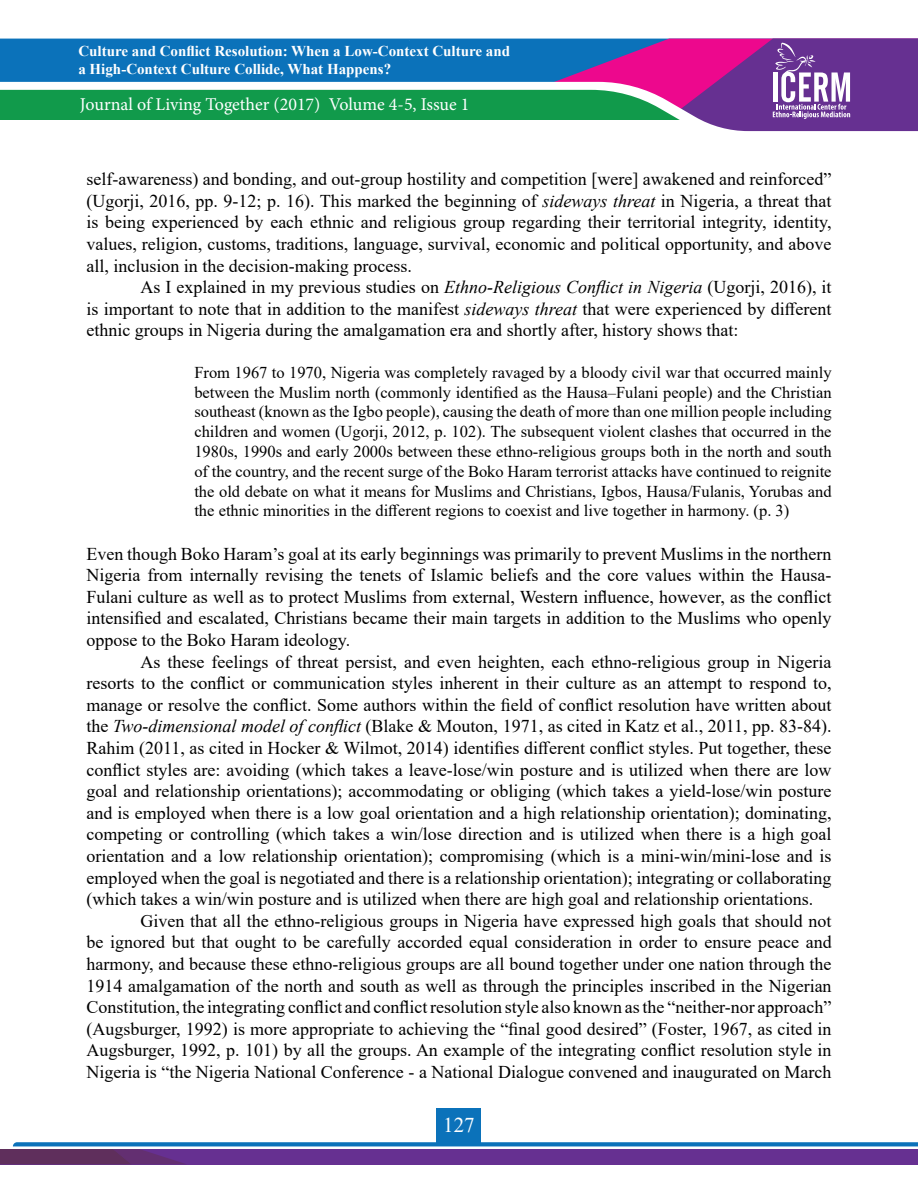
<style>
.page{position:relative;width:918px;height:1188px;background:#fff}
.page>*{position:absolute;margin:0;border:0;box-sizing:border-box;transform-origin:0 0}
.t1{font:21px "Times New Roman";color:#fff}
.No_Spacing{font:18px/21.6px "Times New Roman";color:#000;text-align:justify}
.t2{font:18px "Minion Pro";letter-spacing:-.005em;color:#fff}
.No_Spacing-2{font:16.5px/19.8px "Times New Roman";color:#000;text-align:justify}
.t3{font:700 15px "Times New Roman";color:#fff}
.s1{font-style:italic}
</style>
<div class="page">
<div style="left:0;top:39px;width:539px;height:43px;background:#0b72ba"></div>
<div style="left:0;top:89px;width:539px;height:31px;background:#119a4b"></div>
<svg style="left:539px;top:39px;width:379px;height:93px;background:#88589e"></svg>
<div style="left:437px;top:1108px;width:44px;height:37px;background:#0b72ba"></div>
<svg style="left:0;top:1142px;width:918px;height:22px;background:#6756a1"></svg>
<p class="t3" style="left:78px;top:40px;width:433px">Culture and Conflict Resolution: When a Low-Context Culture and</p>
<p class="t3" style="left:78px;top:58px;width:314px">a High-Context Culture Collide, What Happens?</p>
<p class="t2" style="left:80px;top:92px;width:391px">Journal of Living Together (2017) Volume 4-5, Issue 1</p>
<p class="No_Spacing" style="left:86px;top:168px;width:747px">self-awareness) and bonding, and out-group hostility and competition [were] awakened and reinforced” (Ugorji, 2016, pp. 9-12; p. 16). This marked the beginning of <span class="s1">sideways threat</span> in Nigeria, a threat that is being experienced by each ethnic and religious group regarding their territorial integrity, identity, values, religion, customs, traditions, language, survival, economic and political opportunity, and above all, inclusion in the decision-making process.</p>
<p class="No_Spacing" style="left:86px;top:276px;width:747px;text-indent:54px">As I explained in my previous studies on <span class="s1">Ethno-Religious Conflict in Nigeria</span> (Ugorji, 2016), it is important to note that in addition to the manifest <span class="s1">sideways threat</span> that were experienced by different ethnic groups in Nigeria during the amalgamation era and shortly after, history shows that:</p>
<p class="No_Spacing-2" style="left:194px;top:362px;width:639px">From 1967 to 1970, Nigeria was completely ravaged by a bloody civil war that occurred mainly between the Muslim north (commonly identified as the Hausa–Fulani people) and the Christian southeast (known as the Igbo people), causing the death of more than one million people including children and women (Ugorji, 2012, p. 102). The subsequent violent clashes that occurred in the 1980s, 1990s and early 2000s between these ethno-religious groups both in the north and south of the country, and the recent surge of the Boko Haram terrorist attacks have continued to reignite the old debate on what it means for Muslims and Christians, Igbos, Hausa/Fulanis, Yorubas and the ethnic minorities in the different regions to coexist and live together in harmony. (p. 3)</p>
<p class="No_Spacing" style="left:86px;top:542px;width:747px">Even though Boko Haram’s goal at its early beginnings was primarily to prevent Muslims in the northern Nigeria from internally revising the tenets of Islamic beliefs and the core values within the Hausa-Fulani culture as well as to protect Muslims from external, Western influence, however, as the conflict intensified and escalated, Christians became their main targets in addition to the Muslims who openly oppose to the Boko Haram ideology.</p>
<p class="No_Spacing" style="left:86px;top:650px;width:747px;text-indent:54px">As these feelings of threat persist, and even heighten, each ethno-religious group in Nigeria resorts to the conflict or communication styles inherent in their culture as an attempt to respond to, manage or resolve the conflict. Some authors within the field of conflict resolution have written about the <span class="s1">Two-dimensional model of conflict</span> (Blake &amp; Mouton, 1971, as cited in Katz et al., 2011, pp. 83-84).<br>Rahim (2011, as cited in Hocker &amp; Wilmot, 2014) identifies different conflict styles. Put together, these conflict styles are: avoiding (which takes a leave-lose/win posture and is utilized when there are low goal and relationship orientations); accommodating or obliging (which takes a yield-lose/win posture and is employed when there is a low goal orientation and a high relationship orientation); dominating, competing or controlling (which takes a win/lose direction and is utilized when there is a high goal orientation and a low relationship orientation); compromising (which is a mini-win/mini-lose and is employed when the goal is negotiated and there is a relationship orientation); integrating or collaborating (which takes a win/win posture and is utilized when there are high goal and relationship orientations.</p>
<p class="No_Spacing" style="left:86px;top:909px;width:747px;text-indent:54px">Given that all the ethno-religious groups in Nigeria have expressed high goals that should not be ignored but that ought to be carefully accorded equal consideration in order to ensure peace and harmony, and because these ethno-religious groups are all bound together under one nation through the 1914 amalgamation of the north and south as well as through the principles inscribed in the Nigerian Constitution, the integrating conflict and conflict resolution style also known as the “neither-nor approach” (Augsburger, 1992) is more appropriate to achieving the “final good desired” (Foster, 1967, as cited in Augsburger, 1992, p. 101) by all the groups. An example of the integrating conflict resolution style in Nigeria is “the Nigeria National Conference - a National Dialogue convened and inaugurated on March</p>
<p class="t1" style="left:443px;top:1110px;width:33px">127</p>
</div>
